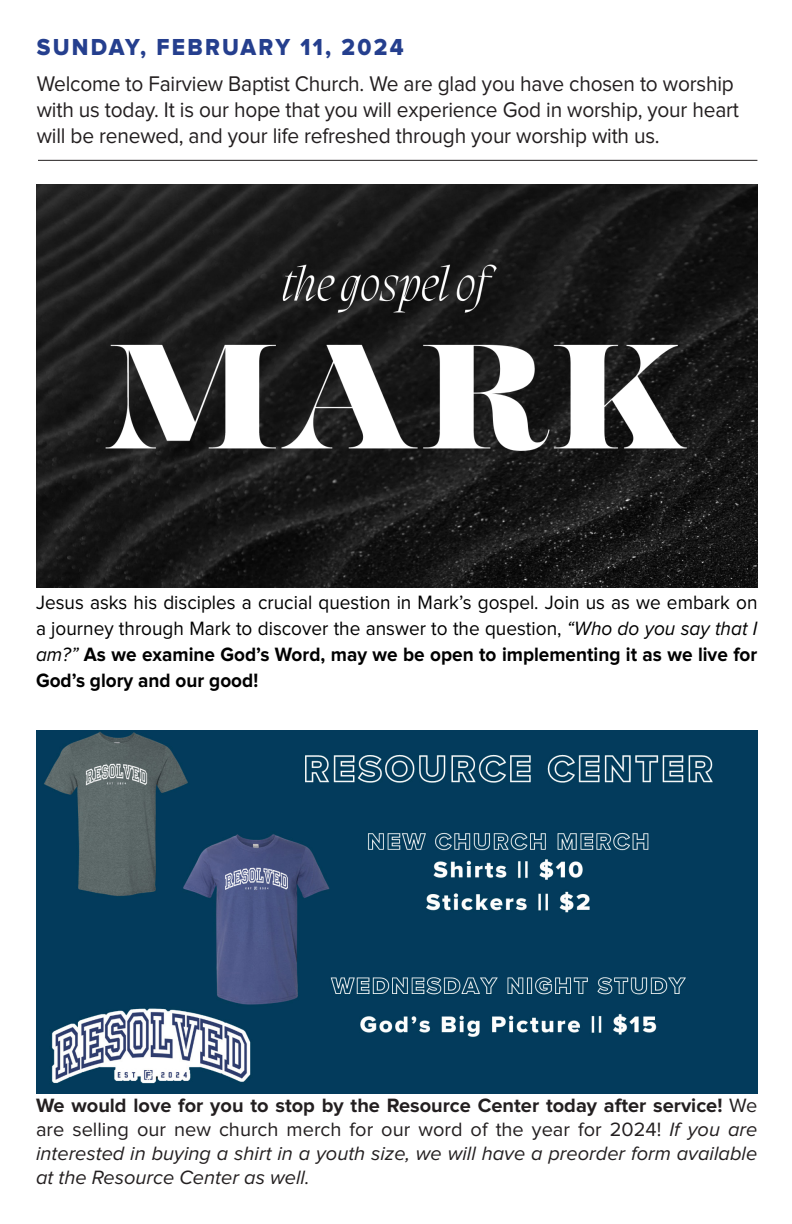
<style>
.page{position:relative;width:792px;height:1224px;background:#fff}
.page>*{position:absolute;margin:0;border:0;box-sizing:border-box;transform-origin:0 0}
.t1{font:24px "Proxima Nova Extrabld";letter-spacing:.1em;color:#253f8e;scale:.94 1}
.t2{font:22px/26px "Proxima Nova";letter-spacing:-.01em;color:#231f20;scale:.95 1}
.t3{font:20px/26px "Proxima Nova";color:#000;text-align:justify;scale:.95 1}
.t4{font:italic 20px/24px "Proxima Nova";color:#231f20;text-align:justify}
.s1{font-style:italic}
.s2{font-weight:700}
.s3{font-weight:700;font-style:normal}
.s4{font-style:normal}
</style>
<div class="page">
<hr style="left:38px;top:160px;width:719px;height:1px;background:#231f20">
<img style="left:36px;top:184px;width:721px;height:404px">
<img style="left:36px;top:730px;width:721px;height:364px">
<p class="t1" style="left:37px;top:33px;width:392px">SUNDAY, FEBRUARY 11, 2024</p>
<p class="t2" style="left:37px;top:71px;width:741px">Welcome to Fairview Baptist Church. We are glad you have chosen to worship with us today. It is our hope that you will experience God in worship, your heart will be renewed, and your life refreshed through your worship with us.</p>
<p class="t3" style="left:36px;top:590px;width:761px">Jesus asks his disciples a crucial question in Mark’s gospel. Join us as we embark on a journey through Mark to discover the answer to the question, <span class="s1">“Who do you say that I am?”</span> <span class="s2">As we examine God’s Word, may we be open to implementing it as we live for God’s glory and our good!</span></p>
<p class="t4" style="left:36px;top:1093px;width:723px"><span class="s3">We would love for you to stop by the Resource Center today after service!</span> <span class="s4">We are selling our new church merch for our word of the year for 2024!</span> If you are interested in buying a shirt in a youth size, we will have a preorder form available at the Resource Center as well.</p>
</div>
